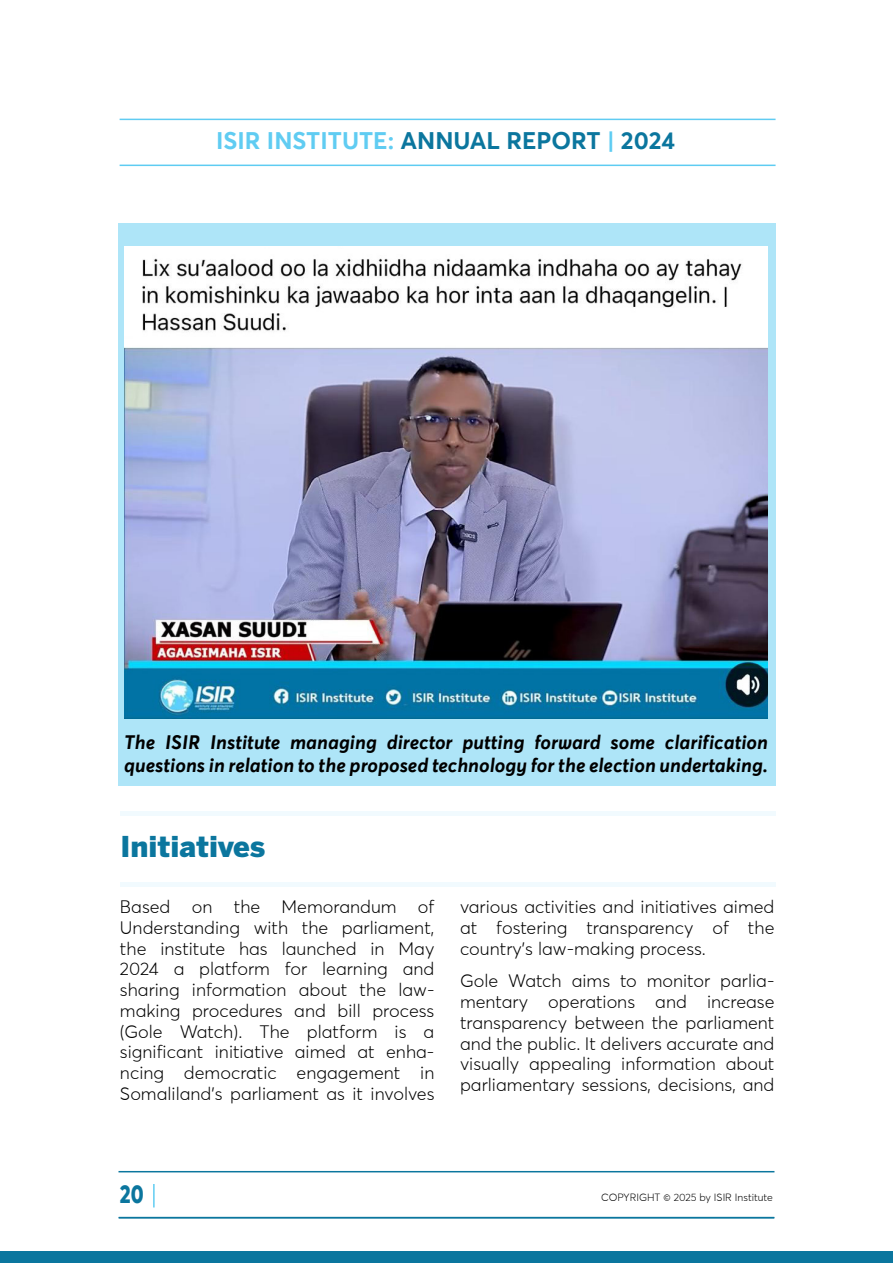
<style>
.page{position:relative;width:893px;height:1263px;background:#fff}
.page>*{position:absolute;margin:0;border:0;box-sizing:border-box;transform-origin:0 0}
.t1{font:900 28.5px "Benton Sans";color:#0b769e}
.t2{font:800 25.35px "Averta Std";color:#0b769e;scale:.83 1}
.t3{font:700 24px "Averta Std";color:#0b769e}
.t4{font:italic 700 19.5px/22.5px "Averta Std";color:#000}
.t5{font:300 18px/20.7px "Averta Std";color:#000}
.t6{font:300 10.5px "Averta Std";color:#000}
.s1{color:#60ccf2}
.s2{color:#5eccf2}
</style>
<div class="page">
<hr style="left:120px;top:119px;width:656px;height:1px;background:#60ccf2">
<hr style="left:120px;top:165px;width:656px;height:1px;background:#5eccf2">
<hr style="left:118px;top:1171px;width:656px;height:1px;background:#0b769e">
<hr style="left:118px;top:1217px;width:656px;height:1px;background:#0b769e">
<hr style="left:153px;top:1184px;width:2px;height:23px;background:#60ccf2">
<div style="left:0;top:1251px;width:893px;height:12px;background:#0b769e"></div>
<div style="left:118px;top:223px;width:658px;height:563px;background:#aee5f8"></div>
<div style="left:120px;top:882px;width:656px;height:5px;background:#f1fafe"></div>
<div style="left:120px;top:811px;width:656px;height:5px;background:#f1fafe"></div>
<img style="left:124px;top:246px;width:644px;height:472px">
<h3 class="t3" style="left:216px;top:126px;width:460px"><span class="s1">ISIR INSTITUTE:</span> ANNUAL REPORT <span class="s2">|</span> 2024</h3>
<p class="t4" style="left:124px;top:732px;width:645px">The ISIR Institute managing director putting forward some clarification questions in relation to the proposed technology for the election undertaking.</p>
<h1 class="t1" style="left:121px;top:829px;width:146px">Initiatives</h1>
<p class="t5" style="left:120px;top:896px;width:316px">Based on the Memorandum of Understanding with the parliament, the institute has launched in May 2024 a platform for learning and sharing information about the law&shy;making procedures and bill process (Gole Watch). The platform is a significant initiative aimed at enha&shy;ncing democratic engagement in Somaliland’s parliament as it involves</p>
<p class="t5" style="left:460px;top:896px;width:316px;text-align:justify">various activities and initiatives aimed at fostering transparency of the country’s law-making process.</p>
<p class="t5" style="left:460px;top:971px;width:316px">Gole Watch aims to monitor parlia&shy;mentary operations and increase transparency between the parliament and the public. It delivers accurate and visually appealing information about parliamentary sessions, decisions, and</p>
<h2 class="t2" style="left:120px;top:1178px;width:30px">20</h2>
<p class="t6" style="left:601px;top:1191px;width:173px">COPYRIGHT © 2025 by ISIR Institute</p>
</div>
